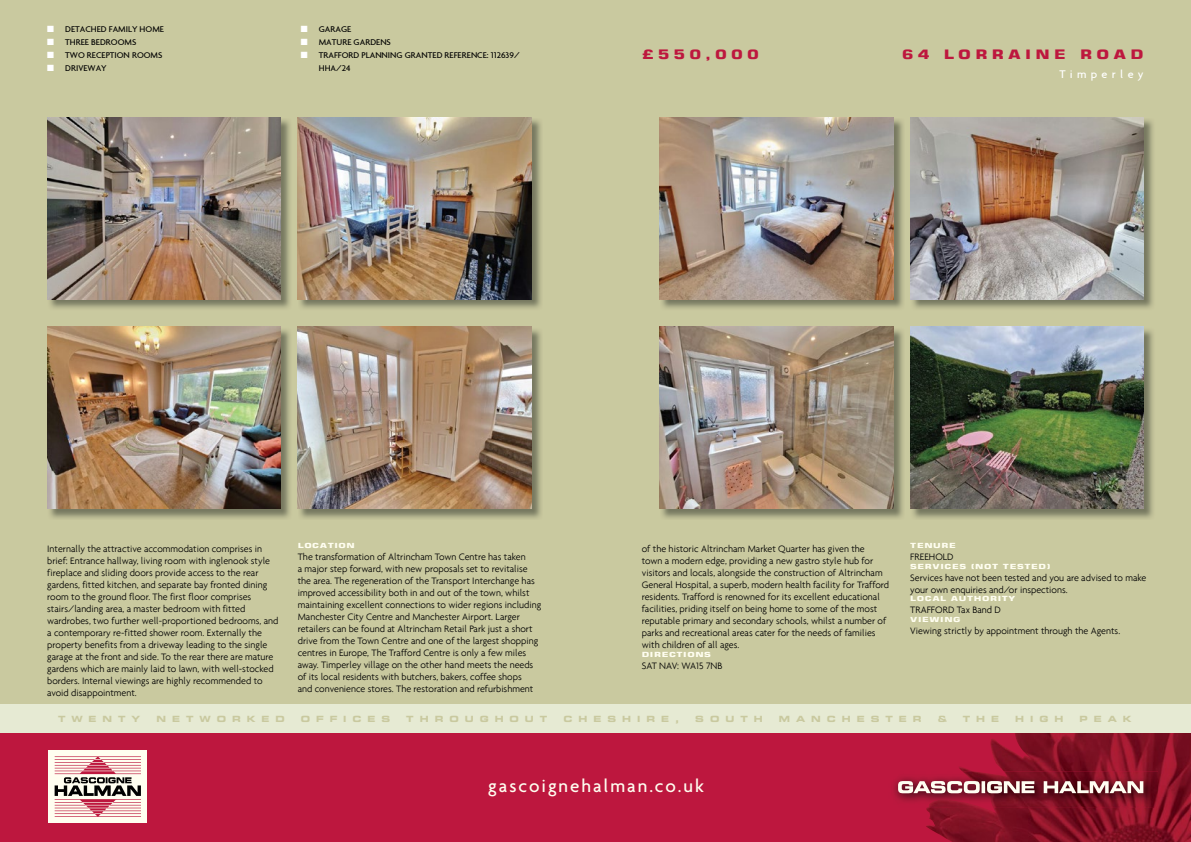
<style>
.page{position:relative;width:1191px;height:842px;background:#fff}
.page>*{position:absolute;margin:0;border:0;box-sizing:border-box;transform-origin:0 0}
.t1{font:500 19px "Agenda";letter-spacing:.1em;color:#fffef0}
.t2{font:700 13px "Square 721 BT";letter-spacing:.255em;color:#bd173e;scale:1.3 1}
.t3{font:500 12px "Agenda";letter-spacing:.36em;color:#fff}
.t4{font:300 10px/12px "Agenda";color:#000}
.t5{font:500 9px/13px "Agenda";color:#000}
.t6{font:700 expanded 8.5px "Square 721 BT";letter-spacing:.705em;color:#c9c99f}
.t7{font:700 7px "Square 721 BT";letter-spacing:.06em;color:#fffef0;scale:1.4 1}
.s1{color:#fff}
</style>
<div class="page">
<div style="left:0;top:723px;width:1191px;height:119px;background:#bd173e"></div>
<img style="left:926px;top:733px;width:254px;height:93px">
<img style="left:894px;top:777px;width:32px;height:25px">
<img style="left:926px;top:771px;width:232px;height:37px">
<svg style="left:898px;top:781px;width:81px;height:12px"></svg>
<svg style="left:981px;top:781px;width:4px;height:12px"></svg>
<svg style="left:987px;top:781px;width:47px;height:12px"></svg>
<svg style="left:1043px;top:781px;width:100px;height:12px"></svg>
<div style="left:0;top:0;width:1191px;height:706px;background:#c9c99f"></div>
<div style="left:0;top:705px;width:1191px;height:28px;background:#e6ead3"></div>
<div style="left:49px;top:750px;width:98px;height:73px;background:#fffef0"></div>
<svg style="left:55px;top:756px;width:86px;height:61px"></svg>
<img style="left:48px;top:119px;width:242px;height:190px">
<img style="left:47px;top:118px;width:234px;height:181px">
<img style="left:298px;top:118px;width:243px;height:191px">
<img style="left:298px;top:118px;width:233px;height:181px">
<img style="left:48px;top:329px;width:242px;height:190px">
<img style="left:47px;top:327px;width:234px;height:181px">
<img style="left:298px;top:328px;width:243px;height:191px">
<img style="left:298px;top:327px;width:233px;height:181px">
<img style="left:911px;top:118px;width:242px;height:191px">
<img style="left:910px;top:118px;width:233px;height:181px">
<img style="left:660px;top:118px;width:243px;height:191px">
<img style="left:660px;top:118px;width:233px;height:181px">
<img style="left:911px;top:328px;width:242px;height:191px">
<img style="left:910px;top:327px;width:233px;height:181px">
<img style="left:660px;top:328px;width:243px;height:191px">
<img style="left:660px;top:327px;width:233px;height:181px">
<p class="t5" style="left:47px;top:22px;width:118px"><span class="s1">■</span> DETACHED FAMILY HOME</p>
<p class="t5" style="left:47px;top:35px;width:91px"><span class="s1">■</span> THREE BEDROOMS</p>
<p class="t5" style="left:47px;top:48px;width:117px"><span class="s1">■</span> TWO RECEPTION ROOMS</p>
<p class="t5" style="left:47px;top:61px;width:61px"><span class="s1">■</span> DRIVEWAY</p>
<p class="t5" style="left:301px;top:22px;width:52px"><span class="s1">■</span> GARAGE</p>
<p class="t5" style="left:301px;top:35px;width:92px"><span class="s1">■</span> MATURE GARDENS</p>
<p class="t5" style="left:319px;top:48px;width:202px;text-indent:-18px"><span class="s1">■</span> TRAFFORD PLANNING GRANTED REFERENCE: 112639/<br>HHA/24</p>
<h2 class="t2" style="left:642px;top:47px;width:91px">£550,000</h2>
<h2 class="t2" style="left:902px;top:47px;width:187px">64 LORRAINE ROAD</h2>
<p class="t3" style="left:1059px;top:67px;width:86px">Timperley</p>
<p class="t4" style="left:47px;top:543px;width:233px">Internally the attractive accommodation comprises in brief: Entrance hallway, living room with inglenook style fireplace and sliding doors provide access to the rear gardens, fitted kitchen, and separate bay fronted dining room to the ground floor. The first floor comprises stairs/landing area, a master bedroom with fitted wardrobes, two further well-proportioned bedrooms, and a contemporary re-fitted shower room. Externally the property benefits from a driveway leading to the single garage at the front and side. To the rear there are mature gardens which are mainly laid to lawn, with well-stocked borders. Internal viewings are highly recommended to avoid disappointment.</p>
<p class="t7" style="left:298px;top:542px;width:42px">LOCATION</p>
<p class="t4" style="left:298px;top:551px;width:245px">The transformation of Altrincham Town Centre has taken<br>a major step forward, with new proposals set to revitalise the area. The regeneration of the Transport Interchange has improved accessibility both in and out of the town, whilst maintaining excellent connections to wider regions including Manchester City Centre and Manchester Airport. Larger retailers can be found at Altrincham Retail Park just a short drive from the Town Centre and one of the largest shopping centres in Europe, The Trafford Centre is only a few miles away. Timperley village on the other hand meets the needs of its local residents with butchers, bakers, coffee shops<br>and convenience stores. The restoration and refurbishment</p>
<p class="t4" style="left:642px;top:543px;width:249px">of the historic Altrincham Market Quarter has given the<br>town a modern edge, providing a new gastro style hub for visitors and locals, alongside the construction of Altrincham General Hospital, a superb, modern health facility for Trafford residents. Trafford is renowned for its excellent educational facilities, priding itself on being home to some of the most reputable primary and secondary schools, whilst a number of parks and recreational areas cater for the needs of families with children of all ages.</p>
<p class="t7" style="left:642px;top:650px;width:51px">DIRECTIONS</p>
<p class="t4" style="left:642px;top:659px;width:82px">SAT NAV: WA15 7NB</p>
<p class="t7" style="left:910px;top:542px;width:34px">TENURE</p>
<p class="t4" style="left:910px;top:551px;width:45px">FREEHOLD</p>
<p class="t7" style="left:910px;top:562px;width:102px">SERVICES (NOT TESTED)</p>
<p class="t4" style="left:910px;top:571px;width:238px">Services have not been tested and you are advised to make your own enquiries and/or inspections.</p>
<p class="t7" style="left:910px;top:594px;width:77px">LOCAL AUTHORITY</p>
<p class="t4" style="left:910px;top:604px;width:92px">TRAFFORD Tax Band D</p>
<p class="t7" style="left:910px;top:615px;width:37px">VIEWING</p>
<p class="t4" style="left:910px;top:624px;width:211px">Viewing strictly by appointment through the Agents.</p>
<p class="t6" style="left:58px;top:714px;width:84px">TWENTY</p>
<p class="t6" style="left:156px;top:714px;width:130px">NETWORKED</p>
<p class="t6" style="left:301px;top:714px;width:91px">OFFICES</p>
<p class="t6" style="left:406px;top:714px;width:143px">THROUGHOUT</p>
<p class="t6" style="left:563px;top:714px;width:117px">CHESHIRE,</p>
<p class="t6" style="left:695px;top:714px;width:69px">SOUTH</p>
<p class="t6" style="left:779px;top:714px;width:144px">MANCHESTER</p>
<p class="t6" style="left:937px;top:714px;width:10px">&amp;</p>
<p class="t6" style="left:962px;top:714px;width:38px">THE</p>
<p class="t6" style="left:1015px;top:714px;width:50px">HIGH</p>
<p class="t6" style="left:1079px;top:714px;width:54px">PEAK</p>
<h1 class="t1" style="left:488px;top:774px;width:217px">gascoignehalman.co.uk</h1>
</div>
